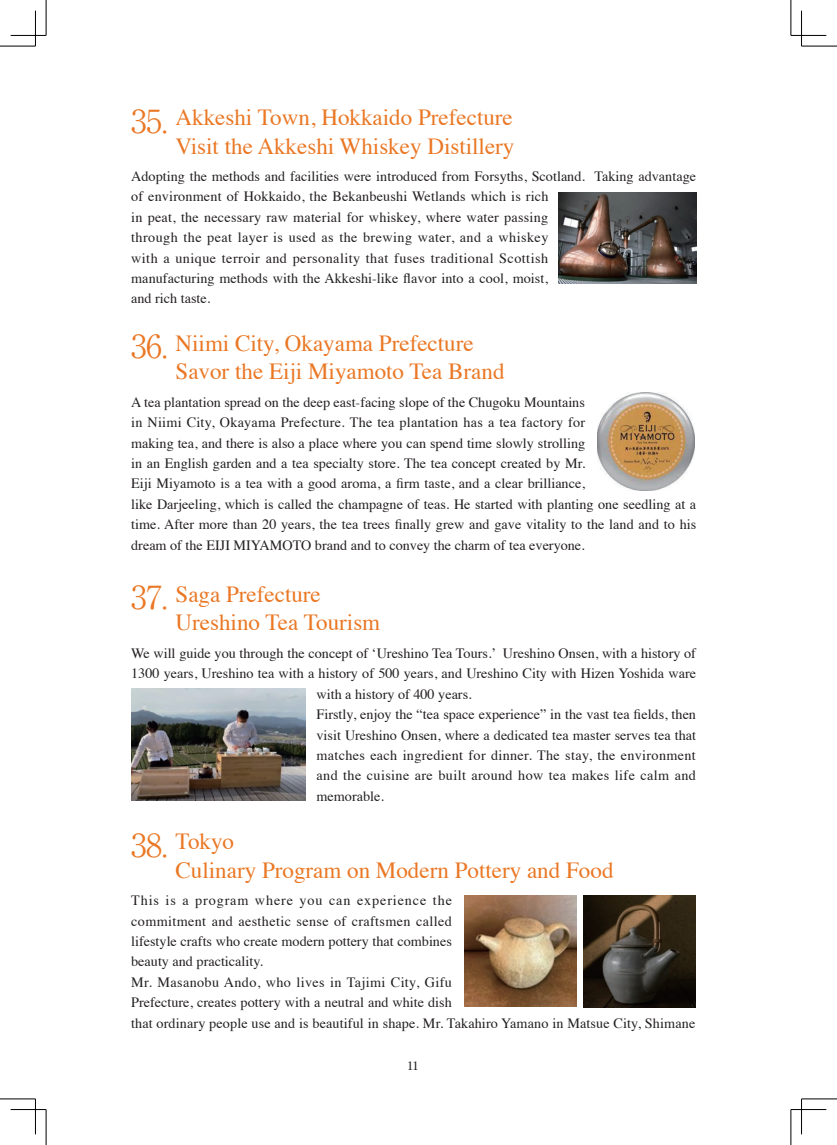
<style>
.page{position:relative;width:837px;height:1145px;background:#fff}
.page>*{position:absolute;margin:0;border:0;box-sizing:border-box;transform-origin:0 0}
.t1{font:23px/28.4px "Times";color:#ea7724}
.t2{font:14.12px/20.4px "Times";color:#231f20}
.t3{font:14.12px "Times";letter-spacing:.025em;color:#231f20}
.t4{font:500 11.5px "Ryumin Pr 6 N";color:#231f20}
.s1{font-family:"Ryumin Pr 6 N";font-weight:300;font-size:31.88px}
</style>
<div class="page">
<img style="left:558px;top:192px;width:137px;height:91px">
<img style="left:597px;top:392px;width:97px;height:98px">
<img style="left:131px;top:688px;width:174px;height:112px">
<img style="left:583px;top:895px;width:112px;height:112px">
<img style="left:464px;top:895px;width:112px;height:111px">
<hr style="left:0;top:46px;width:35px;height:1px;background:#000">
<hr style="left:801px;top:46px;width:35px;height:1px;background:#000">
<hr style="left:0;top:1098px;width:35px;height:1px;background:#000">
<hr style="left:801px;top:1098px;width:35px;height:1px;background:#000">
<hr style="left:46px;top:0;width:1px;height:35px;background:#000">
<hr style="left:46px;top:1109px;width:1px;height:35px;background:#000">
<hr style="left:790px;top:0;width:1px;height:35px;background:#000">
<hr style="left:790px;top:1109px;width:1px;height:35px;background:#000">
<hr style="left:11px;top:35px;width:35px;height:1px;background:#000">
<hr style="left:790px;top:35px;width:36px;height:1px;background:#000">
<hr style="left:11px;top:1109px;width:35px;height:1px;background:#000">
<hr style="left:790px;top:1109px;width:36px;height:1px;background:#000">
<hr style="left:35px;top:11px;width:1px;height:35px;background:#000">
<hr style="left:35px;top:1098px;width:1px;height:36px;background:#000">
<hr style="left:801px;top:11px;width:1px;height:35px;background:#000">
<hr style="left:801px;top:1098px;width:1px;height:36px;background:#000">
<h1 class="t1" style="left:131px;top:101px;width:385px;text-align:right"><span class="s1">35.</span> Akkeshi Town, Hokkaido Prefecture<br>Visit the Akkeshi Whiskey Distillery</h1>
<p class="t2" style="left:131px;top:165px;width:566px">Adopting the methods and facilities were introduced from Forsyths, Scotland. Taking advantage of environment of Hokkaido, the Bekanbeushi Wetlands which is rich<br>in peat, the necessary raw material for whiskey, where water passing<br>through the peat layer is used as the brewing water, and a whiskey<br>with a unique terroir and personality that fuses traditional Scottish<br>manufacturing methods with the Akkeshi-like flavor into a cool, moist,<br>and rich taste.</p>
<h1 class="t1" style="left:175px;top:327px;width:330px;text-indent:-45px"><span class="s1">36.</span> Niimi City, Okayama Prefecture<br>Savor the Eiji Miyamoto Tea Brand</h1>
<p class="t2" style="left:131px;top:391px;width:566px">A tea plantation spread on the deep east-facing slope of the Chugoku Mountains<br>in Niimi City, Okayama Prefecture. The tea plantation has a tea factory for<br>making tea, and there is also a place where you can spend time slowly strolling<br>in an English garden and a tea specialty store. The tea concept created by Mr.<br>Eiji Miyamoto is a tea with a good aroma, a firm taste, and a clear brilliance,<br>like Darjeeling, which is called the champagne of teas. He started with planting one seedling at a time. After more than 20 years, the tea trees finally grew and gave vitality to the land and to his dream of the EIJI MIYAMOTO brand and to convey the charm of tea everyone.</p>
<h1 class="t1" style="left:175px;top:578px;width:206px;text-indent:-45px"><span class="s1">37.</span> Saga Prefecture<br>Ureshino Tea Tourism</h1>
<p class="t2" style="left:131px;top:642px;width:566px">We will guide you through the concept of ‘Ureshino Tea Tours.’ Ureshino Onsen, with a history of</p>
<p class="t2" style="left:131px;top:662px;width:566px">1300 years, Ureshino tea with a history of 500 years, and Ureshino City with Hizen Yoshida ware</p>
<p class="t2" style="left:316px;top:682px;width:157px">with a history of 400 years.</p>
<p class="t2" style="left:316px;top:703px;width:381px">Firstly, enjoy the “tea space experience” in the vast tea fields, then</p>
<p class="t2" style="left:316px;top:723px;width:381px">visit Ureshino Onsen, where a dedicated tea master serves tea that</p>
<p class="t3" style="left:316px;top:742px;width:380px">matches each ingredient for dinner. The stay, the environment</p>
<p class="t3" style="left:316px;top:762px;width:381px">and the cuisine are built around how tea makes life calm and</p>
<p class="t2" style="left:316px;top:784px;width:69px">memorable.</p>
<h1 class="t1" style="left:175px;top:825px;width:439px;text-indent:-45px"><span class="s1">38.</span> Tokyo<br>Culinary Program on Modern Pottery and Food</h1>
<p class="t2" style="left:131px;top:889px;width:565px">This is a program where you can experience the<br>commitment and aesthetic sense of craftsmen called<br>lifestyle crafts who create modern pottery that combines<br>beauty and practicality.<br>Mr. Masanobu Ando, who lives in Tajimi City, Gifu<br>Prefecture, creates pottery with a neutral and white dish<br>that ordinary people use and is beautiful in shape. Mr. Takahiro Yamano in Matsue City, Shimane</p>
<p class="t4" style="left:407px;top:1057px;width:13px">11</p>
</div>
